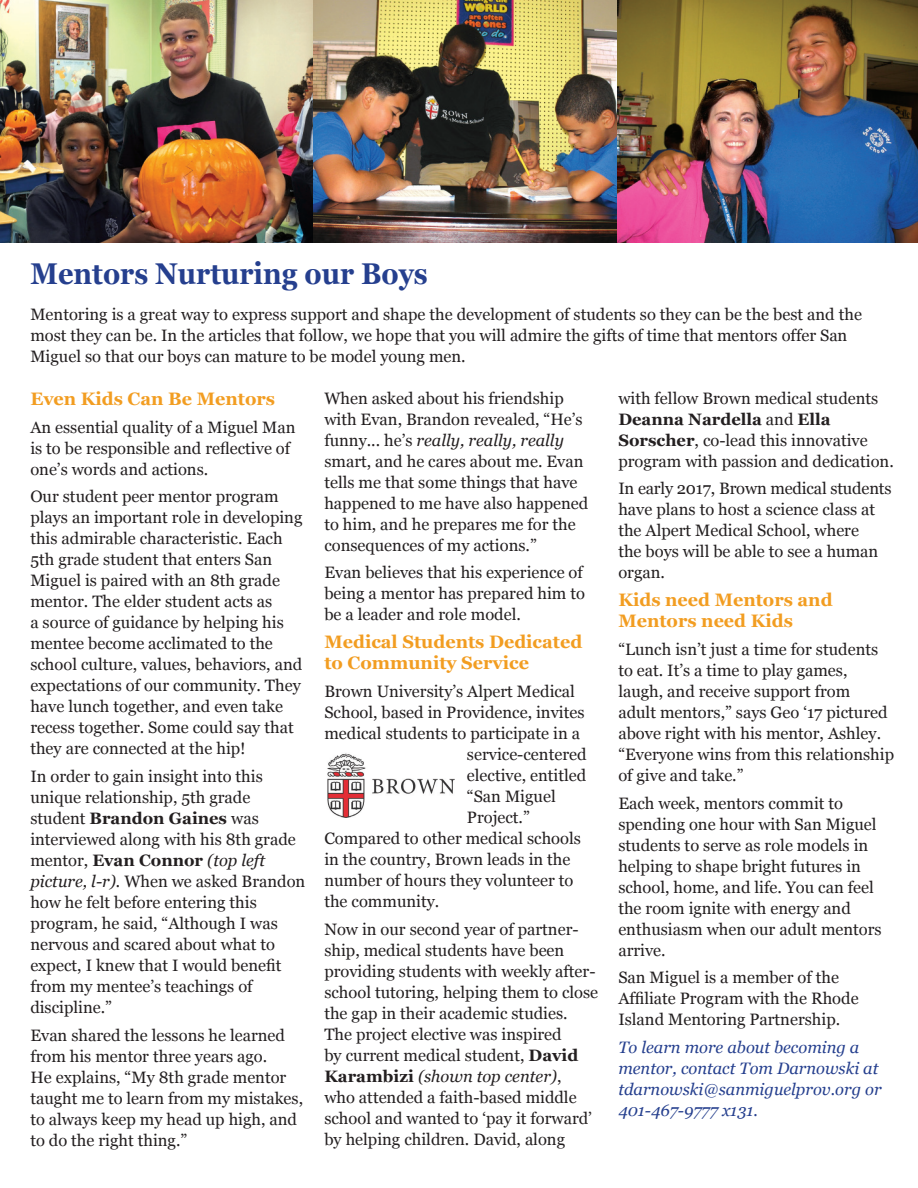
<style>
.page{position:relative;width:918px;height:1188px;background:#fff}
.page>*{position:absolute;margin:0;border:0;box-sizing:border-box;transform-origin:0 0}
.t1{font:700 30px "Georgia";color:#253f8e;scale:.9 1}
.t2{font:700 18px/21px "Georgia";color:#f29d21}
.t3{font:16.5px/21px "Georgia";color:#231f20}
.t4{font:italic 16.5px/21px "Georgia";color:#253f8e}
.s1{font-weight:700}
.s2{font-style:italic}
</style>
<div class="page">
<img style="left:327px;top:753px;width:128px;height:65px">
<img style="left:0;top:0;width:918px;height:242px">
<p class="t1" style="left:30px;top:254px;width:443px">Mentors Nurturing our Boys</p>
<p class="t3" style="left:30px;top:304px;width:833px">Mentoring is a great way to express support and shape the development of students so they can be the best and the most they can be. In the articles that follow, we hope that you will admire the gifts of time that mentors offer San<br>Miguel so that our boys can mature to be model young men.</p>
<p class="t2" style="left:30px;top:388px;width:246px">Even Kids Can Be Mentors</p>
<p class="t3" style="left:30px;top:417px;width:267px">An essential quality of a Miguel Man is to be responsible and reflective of one’s words and actions.</p>
<p class="t3" style="left:30px;top:486px;width:274px">Our student peer mentor program plays an important role in developing this admirable characteristic. Each 5th grade student that enters San Miguel is paired with an 8th grade mentor. The elder student acts as<br>a source of guidance by helping his mentee become acclimated to the school culture, values, behaviors, and expectations of our community. They have lunch together, and even take recess together. Some could say that they are connected at the hip!</p>
<p class="t3" style="left:30px;top:766px;width:277px">In order to gain insight into this unique relationship, 5th grade student <span class="s1">Brandon Gaines</span> was interviewed along with his 8th grade mentor, <span class="s1">Evan Connor</span> <span class="s2">(top left picture, l-r).</span> When we asked Brandon how he felt before entering this program, he said, “Although I was nervous and scared about what to expect, I knew that I would benefit from my mentee’s teachings of discipline.”</p>
<p class="t3" style="left:30px;top:1025px;width:274px">Evan shared the lessons he learned from his mentor three years ago.<br>He explains, “My 8th grade mentor taught me to learn from my mistakes, to always keep my head up high, and to do the right thing.”</p>
<p class="t3" style="left:324px;top:388px;width:265px">When asked about his friendship with Evan, Brandon revealed, “He’s funny... he’s <span class="s2">really, really, really </span>smart, and he cares about me. Evan tells me that some things that have happened to me have also happened to him, and he prepares me for the consequences of my actions.”</p>
<p class="t3" style="left:324px;top:563px;width:262px">Evan believes that his experience of being a mentor has prepared him to be a leader and role model.</p>
<p class="t2" style="left:324px;top:631px;width:259px">Medical Students Dedicated to Community Service</p>
<p class="t3" style="left:324px;top:681px;width:262px">Brown University’s Alpert Medical<br>School, based in Providence, invites medical students to participate in a</p>
<p class="t3" style="left:467px;top:744px;width:121px">service-centered</p>
<p class="t3" style="left:467px;top:765px;width:121px">elective, entitled</p>
<p class="t3" style="left:467px;top:786px;width:90px">“San Miguel</p>
<p class="t3" style="left:467px;top:807px;width:64px">Project.”</p>
<p class="t3" style="left:324px;top:828px;width:258px">Compared to other medical schools</p>
<p class="t3" style="left:324px;top:849px;width:248px">in the country, Brown leads in the</p>
<p class="t3" style="left:324px;top:870px;width:251px">number of hours they volunteer to</p>
<p class="t3" style="left:324px;top:891px;width:117px">the community.</p>
<p class="t3" style="left:324px;top:919px;width:275px">Now in our second year of partner&shy;ship, medical students have been providing students with weekly after&shy;school tutoring, helping them to close the gap in their academic studies.<br>The project elective was inspired<br>by current medical student, <span class="s1">David Karambizi</span> <span class="s2">(shown top center)</span>,<br>who attended a faith-based middle school and wanted to ‘pay it forward’ by helping children. David, along</p>
<p class="t3" style="left:618px;top:388px;width:277px">with fellow Brown medical students <span class="s1">Deanna Nardella</span> and <span class="s1">Ella Sorscher</span>, co-lead this innovative program with passion and dedication.</p>
<p class="t3" style="left:618px;top:479px;width:275px">In early 2017, Brown medical students have plans to host a science class at the Alpert Medical School, where<br>the boys will be able to see a human organ.</p>
<p class="t2" style="left:618px;top:589px;width:216px">Kids need Mentors and<br>Mentors need Kids</p>
<p class="t3" style="left:618px;top:639px;width:277px">“Lunch isn’t just a time for students to eat. It’s a time to play games, laugh, and receive support from<br>adult mentors,” says Geo ‘17 pictured above right with his mentor, Ashley. “Everyone wins from this relationship of give and take.”</p>
<p class="t3" style="left:618px;top:793px;width:265px">Each week, mentors commit to spending one hour with San Miguel students to serve as role models in helping to shape bright futures in school, home, and life. You can feel the room ignite with energy and enthusiasm when our adult mentors arrive.</p>
<p class="t3" style="left:618px;top:968px;width:242px">San Miguel is a member of the<br>Affiliate Program with the Rhode<br>Island Mentoring Partnership.</p>
<p class="t4" style="left:618px;top:1037px;width:265px">To learn more about becoming a mentor, contact Tom Darnowski at tdarnowski@sanmiguelprov.org or<br>401-467-9777 x131.</p>
</div>
